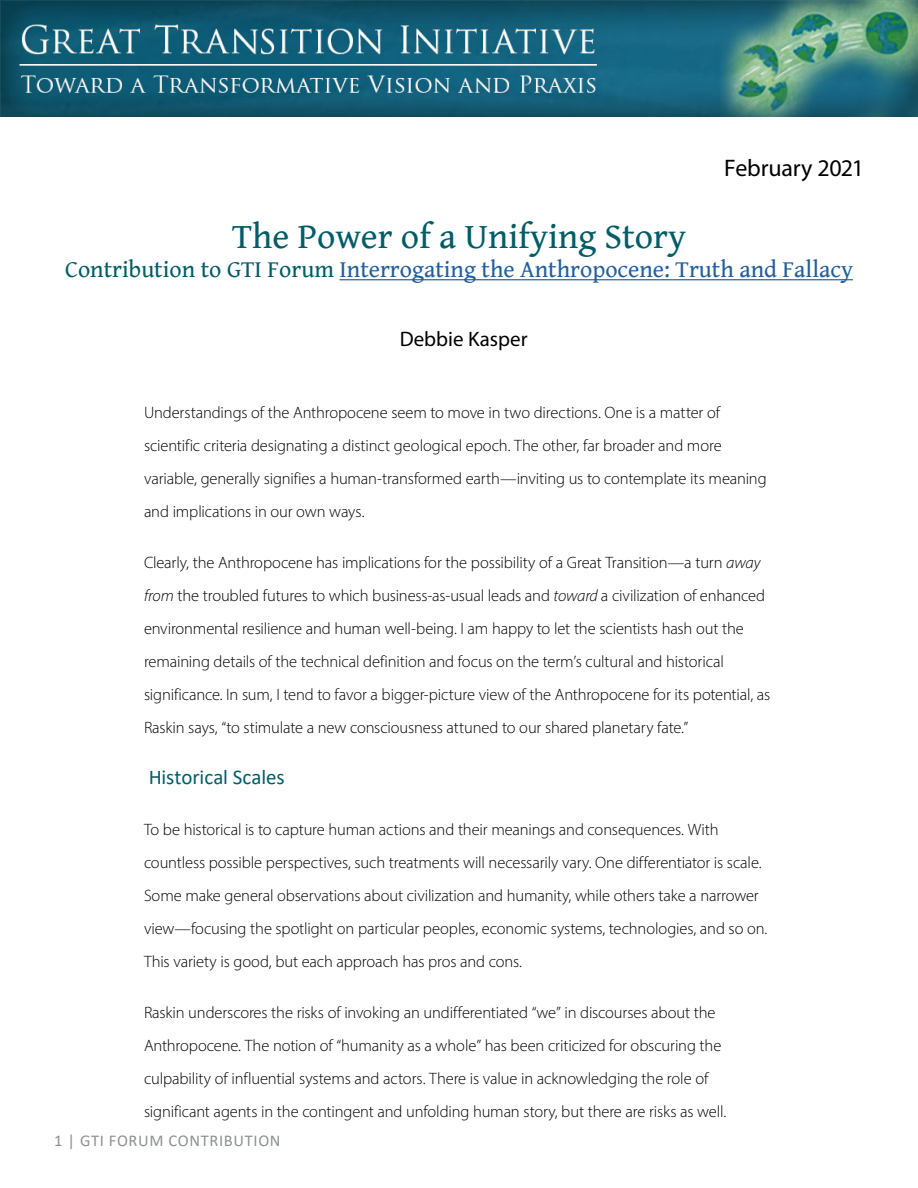
<style>
.page{position:relative;width:918px;height:1188px;background:#fff}
.page>*{position:absolute;margin:0;border:0;box-sizing:border-box;transform-origin:0 0}
.t1{font:36px "Gentium Book Basic";color:#005c67}
.t2{font:24px "Gentium Book Basic";color:#215e9e}
.t3{font:24px "Myriad Pro";letter-spacing:-.01em;color:#000}
.t4{font:21px "Calibri";letter-spacing:-.005em;color:#005c67}
.t5{font:21px "Myriad Pro";color:#000}
.t6{font:300 16.5px/33px "Myriad Pro";letter-spacing:-.01em;color:#000}
.t7{font:16.5px "Calibri";letter-spacing:.04em;color:#8e9092}
.s1{color:#005c67}
.s2{font-style:italic}
</style>
<div class="page">
<img style="left:0;top:1px;width:918px;height:116px">
<hr style="left:339px;top:279px;width:514px;height:1px;background:#215e9e">
<h2 class="t3" style="left:724px;top:153px;width:141px">February 2021</h2>
<h1 class="t1" style="left:232px;top:210px;width:455px">The Power of a Unifying Story</h1>
<h2 class="t2" style="left:65px;top:251px;width:790px"><span class="s1">Contribution to GTI Forum</span> Interrogating the Anthropocene: Truth and Fallacy</h2>
<p class="t5" style="left:400px;top:326px;width:129px">Debbie Kasper</p>
<p class="t6" style="left:144px;top:396px;width:624px">Understandings of the Anthropocene seem to move in two directions. One is a matter of scientific criteria designating a distinct geological epoch. The other, far broader and more variable, generally signifies a human-transformed earth—inviting us to contemplate its meaning and implications in our own ways.</p>
<p class="t6" style="left:144px;top:546px;width:628px">Clearly, the Anthropocene has implications for the possibility of a Great Transition—a turn <span class="s2">away from</span> the troubled futures to which business-as-usual leads and <span class="s2">toward</span> a civilization of enhanced environmental resilience and human well-being. I am happy to let the scientists hash out the remaining details of the technical definition and focus on the term’s cultural and historical significance. In sum, I tend to favor a bigger-picture view of the Anthropocene for its potential, as Raskin says, “to stimulate a new consciousness attuned to our shared planetary fate.”</p>
<p class="t4" style="left:149px;top:763px;width:137px">Historical Scales</p>
<p class="t6" style="left:144px;top:813px;width:625px">To be historical is to capture human actions and their meanings and consequences. With countless possible perspectives, such treatments will necessarily vary. One differentiator is scale.<br>Some make general observations about civilization and humanity, while others take a narrower view—focusing the spotlight on particular peoples, economic systems, technologies, and so on.<br>This variety is good, but each approach has pros and cons.</p>
<p class="t6" style="left:144px;top:996px;width:584px">Raskin underscores the risks of invoking an undifferentiated “we” in discourses about the Anthropocene. The notion of “humanity as a whole” has been criticized for obscuring the culpability of influential systems and actors. There is value in acknowledging the role of significant agents in the contingent and unfolding human story, but there are risks as well.</p>
<p class="t7" style="left:54px;top:1129px;width:228px">1 | GTI FORUM CONTRIBUTION</p>
</div>
